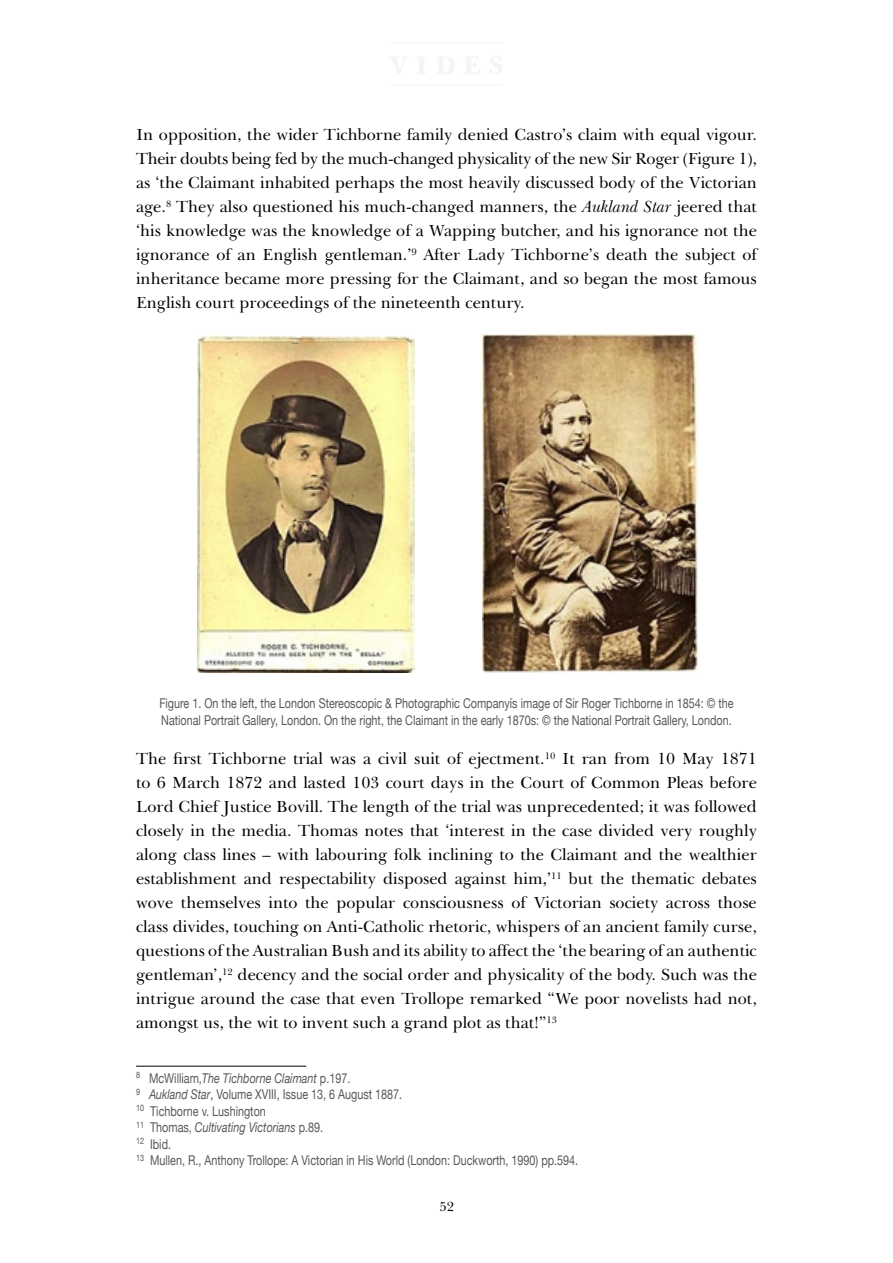
<style>
.page{position:relative;width:893px;height:1263px;background:#fff}
.page>*{position:absolute;margin:0;border:0;box-sizing:border-box;transform-origin:0 0}
.t1{font:16.5px/24px "Baskerville BT";color:#000;text-align:justify}
.t2{font:13.5px/16.5px "Helvetica Neue";color:#58585a;scale:.8 1}
.t3{font:13.5px "Baskerville BT";color:#000}
.s1{font-style:italic}
</style>
<div class="page">
<hr style="left:389px;top:85px;width:114px;height:1px;background:#f6f6f6">
<hr style="left:389px;top:42px;width:114px;height:1px;background:#f6f6f6">
<hr style="left:136px;top:1066px;width:170px;height:1px;background:#000">
<img style="left:197px;top:335px;width:218px;height:338px">
<img style="left:482px;top:335px;width:217px;height:338px">
<p class="t1" style="left:136px;top:123px;width:622px">In opposition, the wider Tichborne family denied Castro’s claim with equal vigour.<br>Their doubts being fed by the much-changed physicality of the new Sir Roger (Figure 1), as ‘the Claimant inhabited perhaps the most heavily discussed body of the Victorian age.<sup>8</sup> They also questioned his much-changed manners, the <span class="s1">Aukland Star</span> jeered that ‘his knowledge was the knowledge of a Wapping butcher, and his ignorance not the ignorance of an English gentleman.’<sup>9</sup> After Lady Tichborne’s death the subject of inheritance became more pressing for the Claimant, and so began the most famous English court proceedings of the nineteenth century.</p>
<p class="t2" style="left:159px;top:694px;width:719px">Figure 1. On the left, the London Stereoscopic &amp; Photographic Companyís image of Sir Roger Tichborne in 1854: © the<br>National Portrait Gallery, London. On the right, the Claimant in the early 1870s: © the National Portrait Gallery, London.</p>
<p class="t1" style="left:136px;top:747px;width:622px">The first Tichborne trial was a civil suit of ejectment.<sup>10</sup> It ran from 10 May 1871 to 6 March 1872 and lasted 103 court days in the Court of Common Pleas before Lord Chief Justice Bovill. The length of the trial was unprecedented; it was followed closely in the media. Thomas notes that ‘interest in the case divided very roughly along class lines – with labouring folk inclining to the Claimant and the wealthier establishment and respectability disposed against him,’<sup>11</sup> but the thematic debates wove themselves into the popular consciousness of Victorian society across those class divides, touching on Anti-Catholic rhetoric, whispers of an ancient family curse, questions of the Australian Bush and its ability to affect the ‘the bearing of an authentic gentleman’,<sup>12</sup> decency and the social order and physicality of the body. Such was the intrigue around the case that even Trollope remarked “We poor novelists had not, amongst us, the wit to invent such a grand plot as that!”<sup>13</sup></p>
<p class="t2" style="left:136px;top:1069px;width:554px"><sup>8</sup> McWilliam,<span class="s1">The Tichborne Claimant</span> p.197.<br><sup>9</sup> <span class="s1">Aukland Star</span>, Volume XVIII, Issue 13, 6 August 1887.<br><sup>10</sup> Tichborne v. Lushington<br><sup>11</sup> Thomas, <span class="s1">Cultivating Victorians</span> p.89.<br><sup>12</sup> Ibid.<br><sup>13</sup> Mullen, R., Anthony Trollope: A Victorian in His World (London: Duckworth, 1990) pp.594.</p>
<p class="t3" style="left:439px;top:1198px;width:16px">52</p>
</div>
